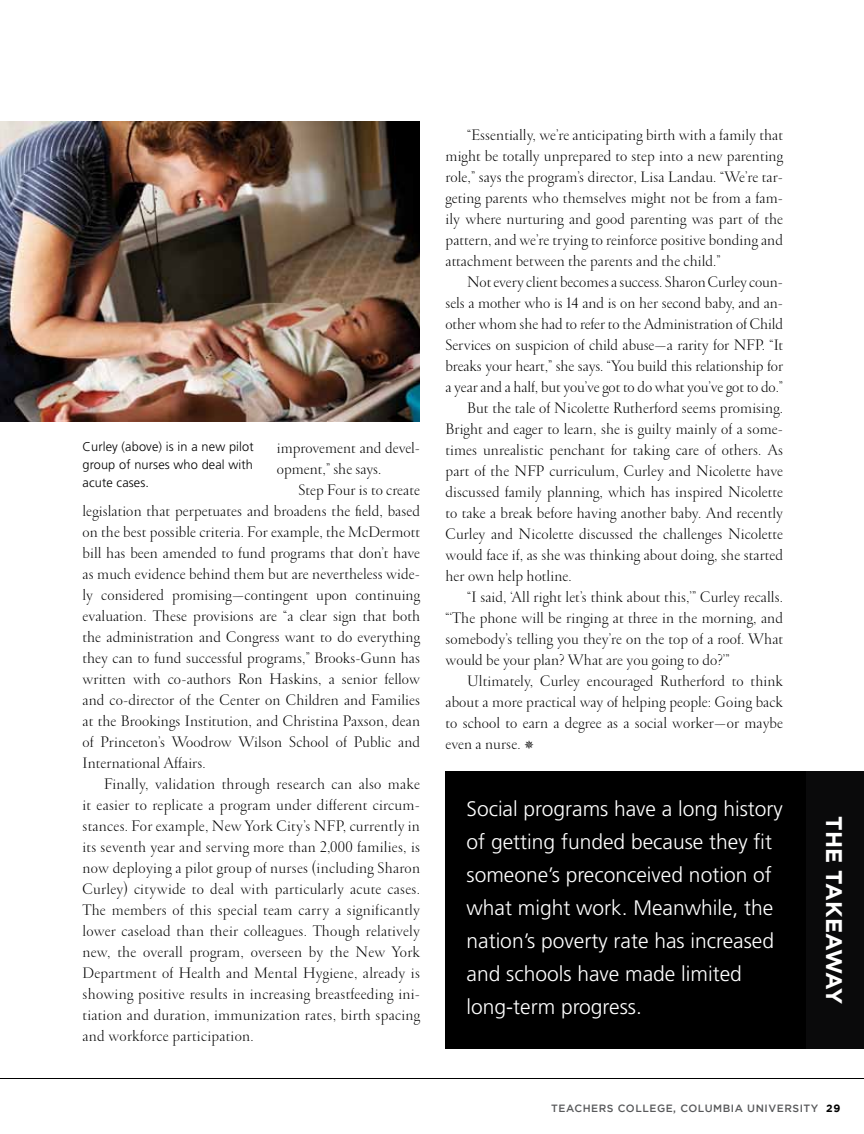
<style>
.page{position:relative;width:864px;height:1134px;background:#fff}
.page>*{position:absolute;margin:0;border:0;box-sizing:border-box;transform-origin:0 0}
.t1{font:700 22.5px "Gotham";letter-spacing:.01em;color:#fff}
.t2{font:300 21px/33px "Frutiger";color:#fff}
.t3{font:300 16.5px/21px "Garamond FB Display";letter-spacing:.01em;color:#000;text-align:justify}
.t4{font:300 12.75px/18px "Frutiger";letter-spacing:.01em;color:#000;text-align:justify}
.t5{font:500 10.5px "Gotham";letter-spacing:.05em;color:#58595b}
.s1{font-weight:700;color:#000}
</style>
<div class="page">
<hr style="left:0;top:1078px;width:864px;height:1px;background:#000">
<img style="left:0;top:122px;width:420px;height:299px">
<div style="left:446px;top:771px;width:418px;height:278px;background:#000"></div>
<div style="left:806px;top:771px;width:58px;height:278px;background:#0a0a0b"></div>
<p class="t4" style="left:82px;top:438px;width:173px">Curley (above) is in a new pilot group of nurses who deal with acute cases.</p>
<p class="t3" style="left:277px;top:439px;width:145px">improvement and devel&shy;opment,” she says.</p>
<p class="t3" style="left:83px;top:481px;width:339px;text-indent:216px">Step Four is to create legislation that perpetuates and broadens the field, based on the best possible criteria. For example, the McDermott bill has been amended to fund programs that don’t have as much evidence behind them but are nevertheless wide&shy;ly considered promising—contingent upon continuing evaluation. These provisions are “a clear sign that both the administration and Congress want to do everything they can to fund successful programs,” Brooks-Gunn has written with co-authors Ron Haskins, a senior fellow and co-director of the Center on Children and Families at the Brookings Institution, and Christina Paxson, dean of Princeton’s Woodrow Wilson School of Public and International Affairs.</p>
<p class="t3" style="left:83px;top:775px;width:339px;text-indent:22px">Finally, validation through research can also make it easier to replicate a program under different circum&shy;stances. For example, New York City’s NFP, currently in its seventh year and serving more than 2,000 families, is now deploying a pilot group of nurses (including Sharon Curley) citywide to deal with particularly acute cases.<br>The members of this special team carry a significantly lower caseload than their colleagues. Though relatively new, the overall program, overseen by the New York Department of Health and Mental Hygiene, already is showing positive results in increasing breastfeeding ini&shy;tiation and duration, immunization rates, birth spacing and workforce participation.</p>
<p class="t3" style="left:446px;top:125px;width:339px;text-indent:22px">“Essentially, we’re anticipating birth with a family that might be totally unprepared to step into a new parenting role,” says the program’s director, Lisa Landau. “We’re tar&shy;geting parents who themselves might not be from a fam&shy;ily where nurturing and good parenting was part of the pattern, and we’re trying to reinforce positive bonding and attachment between the parents and the child.”</p>
<p class="t3" style="left:467px;top:272px;width:317px">Not every client becomes a success. Sharon Curley coun-</p>
<p class="t3" style="left:446px;top:293px;width:339px">sels a mother who is 14 and is on her second baby, and an-</p>
<p class="t3" style="left:446px;top:314px;width:339px">other whom she had to refer to the Administration of Child</p>
<p class="t3" style="left:446px;top:335px;width:339px">Services on suspicion of child abuse—a rarity for NFP. “It</p>
<p class="t3" style="left:446px;top:356px;width:339px">breaks your heart,” she says. “You build this relationship for</p>
<p class="t3" style="left:446px;top:377px;width:339px">a year and a half, but you’ve got to do what you’ve got to do.”</p>
<p class="t3" style="left:467px;top:398px;width:317px">But the tale of Nicolette Rutherford seems promising.</p>
<p class="t3" style="left:446px;top:419px;width:339px">Bright and eager to learn, she is guilty mainly of a some-</p>
<p class="t3" style="left:446px;top:440px;width:339px">times unrealistic penchant for taking care of others. As</p>
<p class="t3" style="left:446px;top:461px;width:339px">part of the NFP curriculum, Curley and Nicolette have</p>
<p class="t3" style="left:446px;top:482px;width:339px">discussed family planning, which has inspired Nicolette</p>
<p class="t3" style="left:446px;top:503px;width:339px">to take a break before having another baby. And recently</p>
<p class="t3" style="left:446px;top:524px;width:339px">Curley and Nicolette discussed the challenges Nicolette</p>
<p class="t3" style="left:446px;top:545px;width:339px">would face if, as she was thinking about doing, she started</p>
<p class="t3" style="left:446px;top:566px;width:128px">her own help hotline.</p>
<p class="t3" style="left:467px;top:587px;width:317px">“I said, ‘All right let’s think about this,’” Curley recalls.</p>
<p class="t3" style="left:446px;top:608px;width:339px">“‘The phone will be ringing at three in the morning, and</p>
<p class="t3" style="left:446px;top:629px;width:339px">somebody’s telling you they’re on the top of a roof. What</p>
<p class="t3" style="left:446px;top:650px;width:286px">would be your plan? What are you going to do?’”</p>
<p class="t3" style="left:467px;top:671px;width:317px">Ultimately, Curley encouraged Rutherford to think</p>
<p class="t3" style="left:446px;top:692px;width:339px">about a more practical way of helping people: Going back</p>
<p class="t3" style="left:446px;top:713px;width:339px">to school to earn a degree as a social worker—or maybe</p>
<p class="t3" style="left:446px;top:734px;width:77px">even a nurse.</p>
<p class="t2" style="left:466px;top:793px;width:318px">Social programs have a long history of getting funded because they fit someone’s preconceived notion of what might work. Meanwhile, the nation’s poverty rate has increased and schools have made limited long-term progress.</p>
<h1 class="t1" style="left:847px;top:816px;width:187px;rotate:90deg">t he takeaway</h1>
<p class="t5" style="left:551px;top:1102px;width:146px">TEACHERS COLLEGE, COLU</p>
<p class="t5" style="left:713px;top:1102px;width:129px">MBIA UN IVERSITY <span class="s1">29</span></p>
</div>
